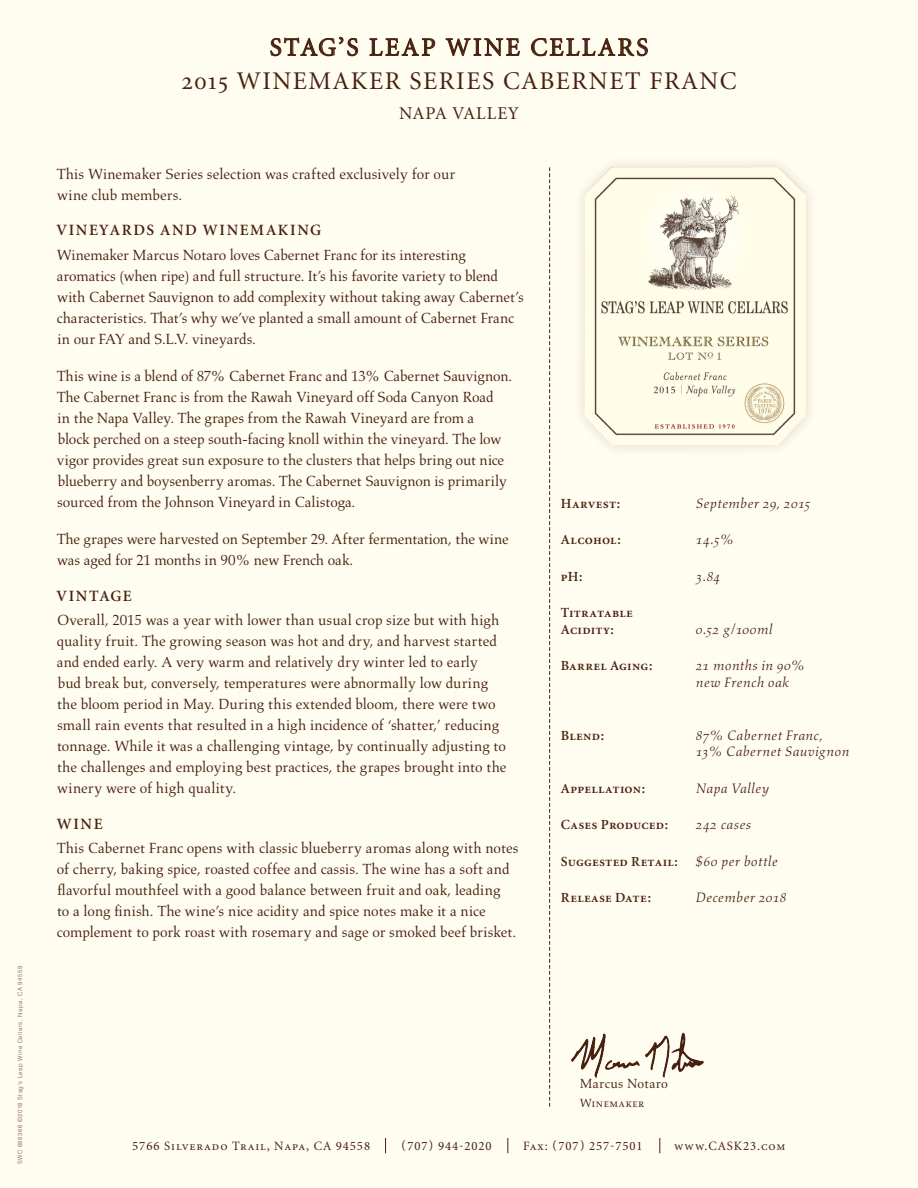
<style>
.page{position:relative;width:918px;height:1188px;background:#fff}
.page>*{position:absolute;margin:0;border:0;box-sizing:border-box;transform-origin:0 0}
.Varietal{font:25.5px "Minion Regular SC";letter-spacing:.06em;color:#48210e}
.Stag_s_Leap_Wine_Cel{font:25.5px "Minion Regular SC";letter-spacing:.105em;color:#48210e}
.Varietal-2{font:18px "Minion Regular SC";letter-spacing:.055em;color:#48210e}
.Subheads{font:15.75px "Minion Semibold SC";letter-spacing:.1em;color:#48210e}
.body{font:15px/21px "Aldus";color:#48210e}
.Tech_Notes_Roman_SC{font:13.95px/16.4px "Aldus Italic Os F";letter-spacing:.01em;color:#48210e}
.Tech_Notes_Roman_SC-2{font:13.95px/16.4px "Minion Semibold SC";letter-spacing:.02em;color:#48210e}
.t1{font:13.5px "Aldus";letter-spacing:.02em;color:#48210e}
.t2{font:12.75px "Minion Regular SC";letter-spacing:.07em;color:#48210e}
.t3{font:12.75px "Minion Pro";letter-spacing:.07em;color:#48210e}
.t4{font:12px "Aldus Roman SC";letter-spacing:.05em;color:#48210e}
.t5{font:300 6px "Helvetica";letter-spacing:.08em;color:#6f4f3c}
.s1{font-family:"Minion Pro"}
.s2{font-family:"Minion Regular SC"}
</style>
<div class="page">
<div style="left:1px;top:1px;width:916px;height:1186px;background:#fffdf0"></div>
<svg style="left:508px;top:1138px;width:1px;height:15px"></svg>
<svg style="left:660px;top:1138px;width:1px;height:15px"></svg>
<svg style="left:385px;top:1138px;width:1px;height:15px"></svg>
<svg style="left:270px;top:37px;width:88px;height:19px"></svg>
<svg style="left:370px;top:38px;width:65px;height:18px"></svg>
<svg style="left:446px;top:39px;width:74px;height:17px"></svg>
<svg style="left:531px;top:38px;width:117px;height:18px"></svg>
<img style="left:671px;top:1033px;width:12px;height:32px">
<svg style="left:549px;top:167px;width:1px;height:940px"></svg>
<div style="left:573px;top:156px;width:244px;height:300px;background:#fbf8eb"></div>
<img style="left:585px;top:167px;width:221px;height:278px">
<p class="t5" style="left:16px;top:1164px;width:200px;rotate:-90deg">SWC 688366 ©2018 Stag’s Leap Wine Cellars, Napa, CA 94558</p>
<p class="Stag_s_Leap_Wine_Cel" style="left:270px;top:35px;width:380px">STAG’S LEAP WINE CELLARS</p>
<p class="Varietal" style="left:181px;top:69px;width:557px">2015 WINEMAKER SERIES CABERNET FRANC</p>
<p class="Varietal-2" style="left:399px;top:104px;width:121px">NAPA VALLEY</p>
<p class="body" style="left:57px;top:163px;width:400px">This Winemaker Series selection was crafted exclusively for our wine club members.</p>
<p class="Subheads" style="left:56px;top:222px;width:266px">VINEYARDS AND WINEMAKING</p>
<p class="body" style="left:57px;top:244px;width:469px">Winemaker Marcus Notaro loves Cabernet Franc for its interesting aromatics (when ripe) and full structure. It’s his favorite variety to blend with Cabernet Sauvignon to add complexity without taking away Cabernet’s characteristics. That’s why we’ve planted a small amount of Cabernet Franc in our FAY and S.L.V. vineyards.</p>
<p class="body" style="left:57px;top:365px;width:457px">This wine is a blend of 87% Cabernet Franc and 13% Cabernet Sauvignon.<br>The Cabernet Franc is from the Rawah Vineyard off Soda Canyon Road<br>in the Napa Valley. The grapes from the Rawah Vineyard are from a<br>block perched on a steep south-facing knoll within the vineyard. The low vigor provides great sun exposure to the clusters that helps bring out nice blueberry and boysenberry aromas. The Cabernet Sauvignon is primarily sourced from the Johnson Vineyard in Calistoga.</p>
<p class="body" style="left:57px;top:529px;width:454px">The grapes were harvested on September 29. After fermentation, the wine was aged for 21 months in 90% new French oak.</p>
<p class="Subheads" style="left:56px;top:588px;width:77px">VINTAGE</p>
<p class="body" style="left:57px;top:610px;width:451px">Overall, 2015 was a year with lower than usual crop size but with high quality fruit. The growing season was hot and dry, and harvest started and ended early. A very warm and relatively dry winter led to early<br>bud break but, conversely, temperatures were abnormally low during the bloom period in May. During this extended bloom, there were two small rain events that resulted in a high incidence of ‘shatter,’ reducing tonnage. While it was a challenging vintage, by continually adjusting to the challenges and employing best practices, the grapes brought into the winery were of high quality.</p>
<p class="Subheads" style="left:57px;top:816px;width:47px">WINE</p>
<p class="body" style="left:57px;top:838px;width:463px">This Cabernet Franc opens with classic blueberry aromas along with notes of cherry, baking spice, roasted coffee and cassis. The wine has a soft and flavorful mouthfeel with a good balance between fruit and oak, leading<br>to a long finish. The wine’s nice acidity and spice notes make it a nice complement to pork roast with rosemary and sage or smoked beef brisket.</p>
<p class="Tech_Notes_Roman_SC-2" style="left:561px;top:495px;width:61px">Harvest:</p>
<p class="Tech_Notes_Roman_SC" style="left:696px;top:495px;width:117px">September 29, 2015</p>
<p class="Tech_Notes_Roman_SC-2" style="left:561px;top:532px;width:61px">Alcohol:</p>
<p class="Tech_Notes_Roman_SC" style="left:696px;top:531px;width:40px">14.5%</p>
<p class="Tech_Notes_Roman_SC-2" style="left:561px;top:569px;width:23px">pH:</p>
<p class="Tech_Notes_Roman_SC" style="left:696px;top:568px;width:26px">3.84</p>
<p class="Tech_Notes_Roman_SC-2" style="left:561px;top:605px;width:73px">Titratable<br>Acidity:</p>
<p class="Tech_Notes_Roman_SC" style="left:696px;top:621px;width:78px">0.52 g/100ml</p>
<p class="Tech_Notes_Roman_SC-2" style="left:561px;top:658px;width:93px">Barrel Aging:</p>
<p class="Tech_Notes_Roman_SC" style="left:696px;top:658px;width:111px">21 months in 90% new French oak</p>
<p class="Tech_Notes_Roman_SC-2" style="left:561px;top:727px;width:45px">Blend:</p>
<p class="Tech_Notes_Roman_SC" style="left:696px;top:727px;width:155px">87% Cabernet Franc,<br>13% Cabernet Sauvignon</p>
<p class="Tech_Notes_Roman_SC-2" style="left:561px;top:780px;width:86px">Appellation:</p>
<p class="Tech_Notes_Roman_SC" style="left:696px;top:780px;width:75px">Napa Valley</p>
<p class="Tech_Notes_Roman_SC-2" style="left:561px;top:817px;width:109px">Cases Produced:</p>
<p class="Tech_Notes_Roman_SC" style="left:696px;top:816px;width:57px">242 cases</p>
<p class="Tech_Notes_Roman_SC-2" style="left:561px;top:854px;width:119px">Suggested Retail:</p>
<p class="Tech_Notes_Roman_SC" style="left:696px;top:853px;width:84px">$60 per bottle</p>
<p class="Tech_Notes_Roman_SC-2" style="left:561px;top:890px;width:92px">Release Date:</p>
<p class="Tech_Notes_Roman_SC" style="left:696px;top:890px;width:92px">December 2018</p>
<p class="t1" style="left:580px;top:1076px;width:90px">Marcus Notaro</p>
<p class="t4" style="left:580px;top:1096px;width:66px">Winemaker</p>
<p class="t2" style="left:132px;top:1139px;width:239px"><span class="s1">5766</span> Silverado Trail, Napa, CA <span class="s1">94558</span></p>
<p class="t3" style="left:402px;top:1137px;width:92px">(707) 944-2020</p>
<p class="t3" style="left:523px;top:1137px;width:121px"><span class="s2">Fax:</span> (707) 257-7501</p>
<p class="t2" style="left:674px;top:1139px;width:113px">www.CASK<span class="s1">23</span>.com</p>
</div>
